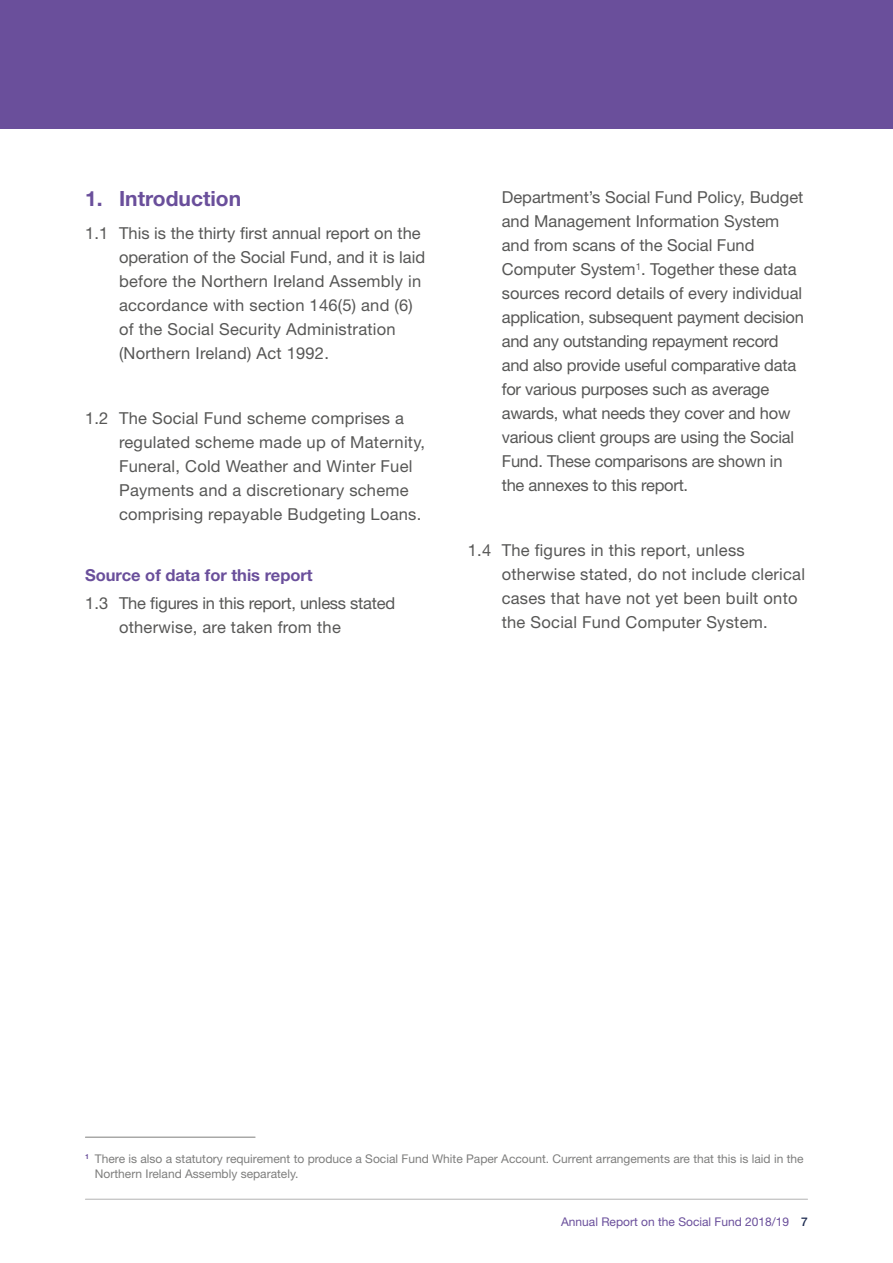
<style>
.page{position:relative;width:893px;height:1263px;background:#fff}
.page>*{position:absolute;margin:0;border:0;box-sizing:border-box;transform-origin:0 0}
.t1{font:700 21px "Helvetica Neue LT Std";color:#6a4f9b}
.t2{font:16.5px/24px "Helvetica Neue LT Std";color:#575756}
.t3{font:700 16.5px "Helvetica Neue LT Std";color:#6a4f9b}
.t4{font:12px/14.4px "Helvetica Neue LT Std";color:#7e7e7d}
.t5{font:12px "Helvetica Neue LT Std";color:#6a4f9b}
.s1{font-weight:500;color:#1d2b50}
</style>
<div class="page">
<div style="left:0;top:0;width:893px;height:128px;background:#6a4f9b"></div>
<hr style="left:85px;top:1199px;width:722px;height:1px;background:#b3b2b2">
<hr style="left:85px;top:1137px;width:170px;height:1px;background:#7e7e7d">
<p class="t1" style="left:85px;top:186px;width:158px">1. Introduction</p>
<p class="t2" style="left:119px;top:221px;width:308px;text-indent:-34px">1.1 This is the thirty first annual report on the operation of the Social Fund, and it is laid before the Northern Ireland Assembly in accordance with section 146(5) and (6) of the Social Security Administration (Northern Ireland) Act 1992.</p>
<p class="t2" style="left:119px;top:406px;width:308px;text-indent:-34px">1.2 The Social Fund scheme comprises a regulated scheme made up of Maternity, Funeral, Cold Weather and Winter Fuel Payments and a discretionary scheme comprising repayable Budgeting Loans.</p>
<p class="t3" style="left:85px;top:565px;width:229px">Source of data for this report</p>
<p class="t2" style="left:119px;top:591px;width:278px;text-indent:-34px">1.3 The figures in this report, unless stated otherwise, are taken from the</p>
<p class="t2" style="left:502px;top:185px;width:304px">Department’s Social Fund Policy, Budget and Management Information System and from scans of the Social Fund Computer System<sup>1</sup>. Together these data sources record details of every individual application, subsequent payment decision and any outstanding repayment record and also provide useful comparative data for various purposes such as average awards, what needs they cover and how various client groups are using the Social Fund. These comparisons are shown in the annexes to this report.</p>
<p class="t2" style="left:502px;top:538px;width:305px;text-indent:-34px">1.4 The figures in this report, unless otherwise stated, do not include clerical cases that have not yet been built onto the Social Fund Computer System.</p>
<p class="t4" style="left:95px;top:1151px;width:710px;text-indent:-10px"><sup>1</sup> There is also a statutory requirement to produce a Social Fund White Paper Account. Current arrangements are that this is laid in the<br>Northern Ireland Assembly separately.</p>
<p class="t5" style="left:561px;top:1214px;width:248px">Annual Report on the Social Fund 2018/19 <span class="s1">7</span></p>
</div>
